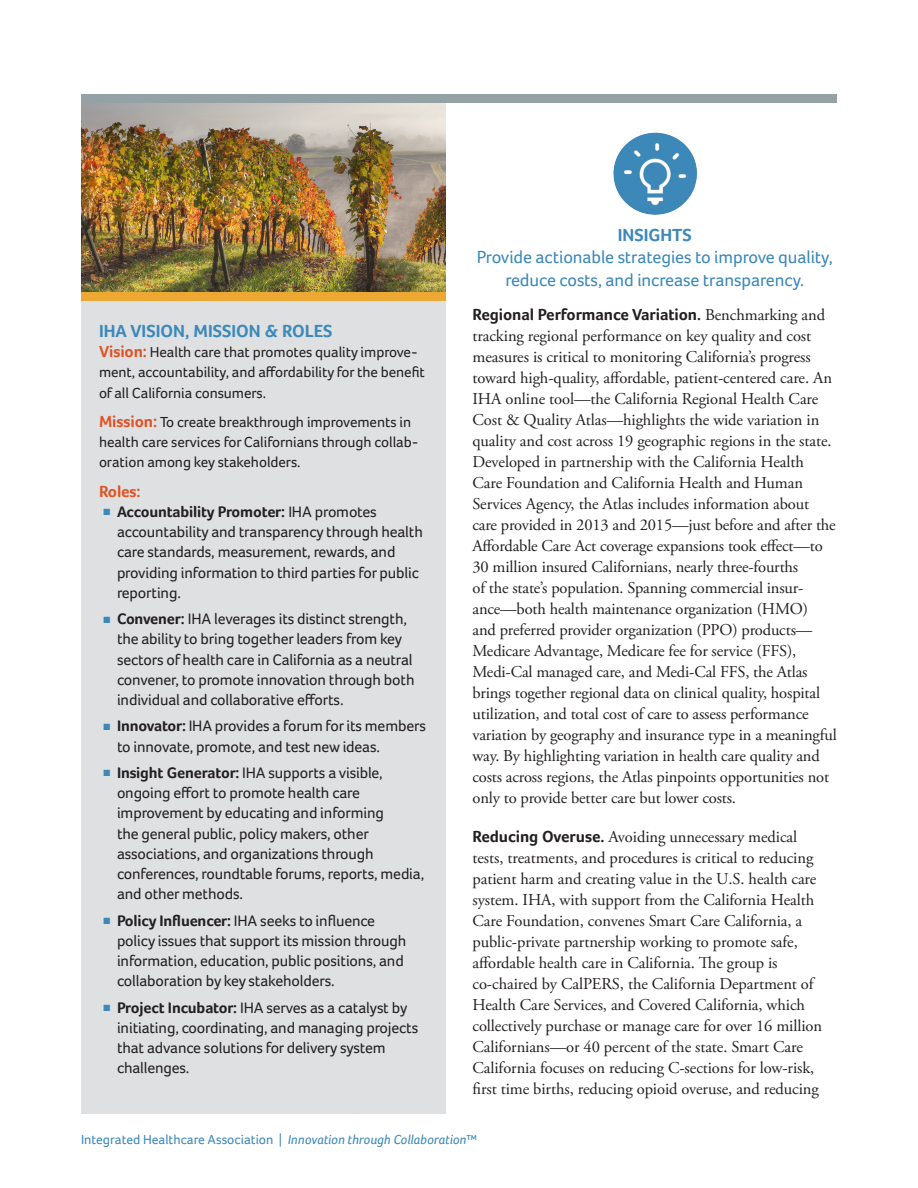
<style>
.page{position:relative;width:918px;height:1188px;background:#fff}
.page>*{position:absolute;margin:0;border:0;box-sizing:border-box;transform-origin:0 0}
.intro_heading{font:18px/22.5px "Foco";letter-spacing:-.005em;color:#3b88b9;text-align:center}
.heading___secondary{font:700 18px "Foco";color:#3b88b9}
.body___main{font:16.5px/21px "Adobe Garamond Pro";letter-spacing:-.005em;color:#231f20}
.body___main-2{font:700 16.5px "Foco";letter-spacing:-.01em;color:#df5425}
.Box___Indent{font:15.75px/20.2px "Foco";letter-spacing:-.01em;color:#231f20}
.body___main-3{font:15px/20.2px "Foco";letter-spacing:-.005em;color:#231f20}
.t1{font:13.5px "Foco";color:#3b88b9}
.s1{font-weight:700;font-size:16.5px;color:#df5425}
.s2{color:#3b88b9}
.s3{font-weight:700}
.s4{font-family:"Foco";font-weight:700}
.s5{font-family:"Foco";font-weight:700;font-size:15.75px}
.s6{font-style:italic}
</style>
<div class="page">
<div style="left:81px;top:94px;width:756px;height:10px;background:#94a1a5"></div>
<div style="left:81px;top:302px;width:365px;height:812px;background:#dee0e2"></div>
<img style="left:81px;top:104px;width:365px;height:188px">
<div style="left:81px;top:292px;width:365px;height:10px;background:#eda833"></div>
<img style="left:613px;top:133px;width:84px;height:82px">
<p class="heading___secondary" style="left:99px;top:320px;width:235px">IHA VISION, MISSION &amp; ROLES</p>
<p class="body___main-3" style="left:99px;top:342px;width:327px"><span class="s1">Vision:</span> Health care that promotes quality improve&shy;ment, accountability, and affordability for the benefit of all California consumers.</p>
<p class="body___main-3" style="left:99px;top:412px;width:321px"><span class="s1">Mission:</span> To create breakthrough improvements in health care services for Californians through collab&shy;oration among key stakeholders.</p>
<p class="body___main-2" style="left:99px;top:481px;width:43px">Roles:</p>
<p class="Box___Indent" style="left:117px;top:501px;width:307px;text-indent:-14px"><span class="s2">■</span> <span class="s3">Accountability Promoter:</span> IHA promotes accountability and transparency through health care standards, measurement, rewards, and providing information to third parties for public reporting.</p>
<p class="Box___Indent" style="left:117px;top:609px;width:299px;text-indent:-14px"><span class="s2">■</span> <span class="s3">Convener:</span> IHA leverages its distinct strength, the ability to bring together leaders from key sectors of health care in California as a neutral convener, to promote innovation through both individual and collaborative efforts.</p>
<p class="Box___Indent" style="left:117px;top:716px;width:311px;text-indent:-14px"><span class="s2">■</span> <span class="s3">Innovator:</span> IHA provides a forum for its members to innovate, promote, and test new ideas.</p>
<p class="Box___Indent" style="left:117px;top:762px;width:309px;text-indent:-14px"><span class="s2">■</span> <span class="s3">Insight Generator:</span> IHA supports a visible, ongoing effort to promote health care improvement by educating and informing<br>the general public, policy makers, other associations, and organizations through conferences, roundtable forums, reports, media, and other methods.</p>
<p class="Box___Indent" style="left:117px;top:910px;width:291px;text-indent:-14px"><span class="s2">■</span> <span class="s3">Policy Influencer:</span> IHA seeks to influence policy issues that support its mission through information, education, public positions, and collaboration by key stakeholders.</p>
<p class="Box___Indent" style="left:117px;top:997px;width:303px;text-indent:-14px"><span class="s2">■</span> <span class="s3">Project Incubator:</span> IHA serves as a catalyst by initiating, coordinating, and managing projects that advance solutions for delivery system challenges.</p>
<p class="heading___secondary" style="left:618px;top:224px;width:76px">INSIGHTS</p>
<p class="intro_heading" style="left:477px;top:246px;width:357px">Provide actionable strategies to improve quality, reduce costs, and increase transparency.</p>
<p class="body___main" style="left:472px;top:305px;width:366px"><span class="s4">Regional Performance Variation</span><span class="s5">.</span> Benchmarking and tracking regional performance on key quality and cost measures is critical to monitoring California’s progress toward high-quality, affordable, patient-centered care. An IHA online tool—the California Regional Health Care Cost &amp; Quality Atlas—highlights the wide variation in quality and cost across 19 geographic regions in the state.<br>Developed in partnership with the California Health Care Foundation and California Health and Human Services Agency, the Atlas includes information about care provided in 2013 and 2015—just before and after the Affordable Care Act coverage expansions took effect—to 30 million insured Californians, nearly three-fourths<br>of the state’s population. Spanning commercial insur&shy;ance—both health maintenance organization (HMO)<br>and preferred provider organization (PPO) products— Medicare Advantage, Medicare fee for service (FFS), Medi-Cal managed care, and Medi-Cal FFS, the Atlas brings together regional data on clinical quality, hospital utilization, and total cost of care to assess performance variation by geography and insurance type in a meaningful way. By highlighting variation in health care quality and costs across regions, the Atlas pinpoints opportunities not only to provide better care but lower costs.</p>
<p class="body___main" style="left:472px;top:827px;width:351px"><span class="s4">Reducing Overuse.</span> Avoiding unnecessary medical tests, treatments, and procedures is critical to reducing patient harm and creating value in the U.S. health care system. IHA, with support from the California Health Care Foundation, convenes Smart Care California, a public-private partnership working to promote safe, affordable health care in California. The group is co-chaired by CalPERS, the California Department of Health Care Services, and Covered California, which collectively purchase or manage care for over 16 million Californians—or 40 percent of the state. Smart Care California focuses on reducing C-sections for low-risk, first time births, reducing opioid overuse, and reducing</p>
<p class="t1" style="left:81px;top:1131px;width:398px">Integrated Healthcare Association | <span class="s6">Innovation through Collaboration</span>™</p>
</div>
